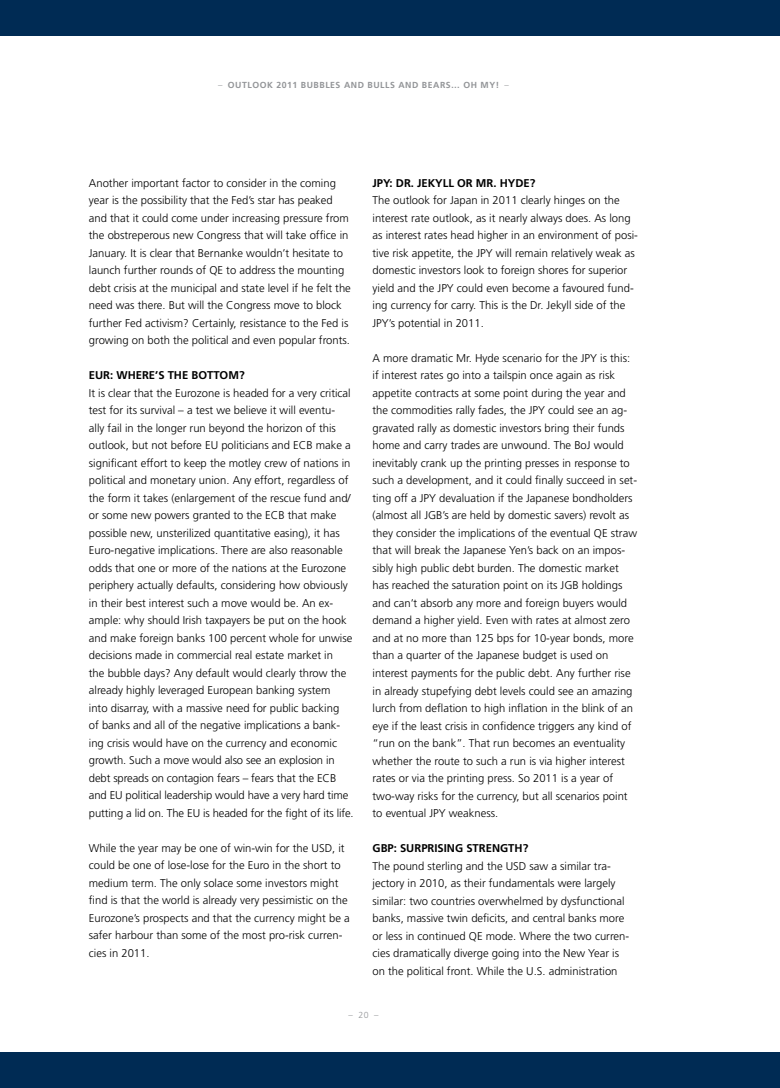
<style>
.page{position:relative;width:780px;height:1088px;background:#fff}
.page>*{position:absolute;margin:0;border:0;box-sizing:border-box;transform-origin:0 0}
.t1{font:300 11.25px/17.5px "Frutiger";color:#000}
.t2{font:700 11.25px "Frutiger";color:#000}
.t3{font:700 8.75px "Frutiger";letter-spacing:.06em;color:#939598}
.t4{font:300 8.75px "Frutiger";color:#939598}
.s1{font-weight:300}
</style>
<div class="page">
<div style="left:0;top:0;width:780px;height:35px;background:#002b54"></div>
<div style="left:0;top:1052px;width:780px;height:36px;background:#002b54"></div>
<p class="t3" style="left:218px;top:80px;width:292px"><span class="s1">–</span> OUTLOOK 2011 BUBBLES AND BULLS AND BEARS… OH MY! <span class="s1">–</span></p>
<p class="t1" style="left:89px;top:174px;width:263px">Another important factor to consider in the coming year is the possibility that the Fed’s star has peaked and that it could come under increasing pressure from the obstreperous new Congress that will take office in January. It is clear that Bernanke wouldn’t hesitate to launch further rounds of QE to address the mounting debt crisis at the municipal and state level if he felt the need was there. But will the Congress move to block further Fed activism? Certainly, resistance to the Fed is growing on both the political and even popular fronts.</p>
<p class="t2" style="left:89px;top:369px;width:8px">EUR</p>
<p class="t2" style="left:110px;top:369px;width:136px">: WHERE’S THE BOTTO M?</p>
<p class="t1" style="left:89px;top:384px;width:266px">It is clear that the Eurozone is headed for a very critical test for its survival – a test we believe it will eventu-<br>ally fail in the longer run beyond the horizon of this outlook, but not before EU politicians and ECB make a significant effort to keep the motley crew of nations in political and monetary union. Any effort, regardless of the form it takes (enlargement of the rescue fund and/ or some new powers granted to the ECB that make possible new, unsterilized quantitative easing), it has Euro-negative implications. There are also reasonable odds that one or more of the nations at the Eurozone periphery actually defaults, considering how obviously in their best interest such a move would be. An ex&shy;ample: why should Irish taxpayers be put on the hook and make foreign banks 100 percent whole for unwise decisions made in commercial real estate market in<br>the bubble days? Any default would clearly throw the already highly leveraged European banking system<br>into disarray, with a massive need for public backing<br>of banks and all of the negative implications a bank&shy;ing crisis would have on the currency and economic growth. Such a move would also see an explosion in debt spreads on contagion fears – fears that the ECB and EU political leadership would have a very hard time putting a lid on. The EU is headed for the fight of its life.</p>
<p class="t1" style="left:89px;top:839px;width:230px">While the year may be one of win-win for the USD</p>
<p class="t1" style="left:89px;top:839px;width:262px;text-indent:243px">, it could be one of lose-lose for the Euro in the short to medium term. The only solace some investors might find is that the world is already very pessimistic on the Eurozone’s prospects and that the currency might be a safer harbour than some of the most pro-risk curren&shy;cies in 2011.</p>
<p class="t2" style="left:372px;top:176px;width:164px">JPY: DR. JEKYLL OR M R. HYDE?</p>
<p class="t1" style="left:372px;top:192px;width:267px">The outlook for Japan in 2011 clearly hinges on the interest rate outlook, as it nearly always does. As long as interest rates head higher in an environment of posi&shy;tive risk appetite, the JPY will remain relatively weak as domestic investors look to foreign shores for superior yield and the JPY could even become a favoured fund&shy;ing currency for carry. This is the Dr. Jekyll side of the JPY’s potential in 2011.</p>
<p class="t1" style="left:372px;top:349px;width:266px">A more dramatic M r. Hyde scenario for the JPY is this: if interest rates go into a tailspin once again as risk appetite contracts at some point during the year and the commodities rally fades, the JPY could see an ag&shy;gravated rally as domestic investors bring their funds home and carry trades are unwound. The BoJ would inevitably crank up the printing presses in response to such a development, and it could finally succeed in set&shy;ting off a JPY devaluation if the Japanese bondholders (almost all JGB’s are held by domestic savers) revolt as they consider the implications of the eventual QE straw that will break the Japanese Yen’s back on an impos&shy;sibly high public debt burden. The domestic market has reached the saturation point on its JGB holdings and can’t absorb any more and foreign buyers would demand a higher yield. Even with rates at almost zero and at no more than 125 bps for 10-year bonds, more than a quarter of the Japanese budget is used on interest payments for the public debt. Any further rise in already stupefying debt levels could see an amazing lurch from deflation to high inflation in the blink of an eye if the least crisis in confidence triggers any kind of “run on the bank”. That run becomes an eventuality whether the route to such a run is via higher interest rates or via the printing press. So 2011 is a year of two-way risks for the currency, but all scenarios point to eventual JPY weakness.</p>
<p class="t2" style="left:372px;top:841px;width:157px">GBP: SURPRISING STRENGTH?</p>
<p class="t1" style="left:372px;top:857px;width:141px">The pound sterling and the USD</p>
<p class="t1" style="left:372px;top:857px;width:258px;text-indent:157px">saw a similar tra&shy;jectory in 2010, as their fundamentals were largely similar: two countries overwhelmed by dysfunctional banks, massive twin deficits, and central banks more or less in continued QE mode. Where the two curren&shy;cies dramatically diverge going into the New Year is on the political front. While the U .S. administration</p>
<p class="t4" style="left:348px;top:1010px;width:31px">–20–</p>
</div>
